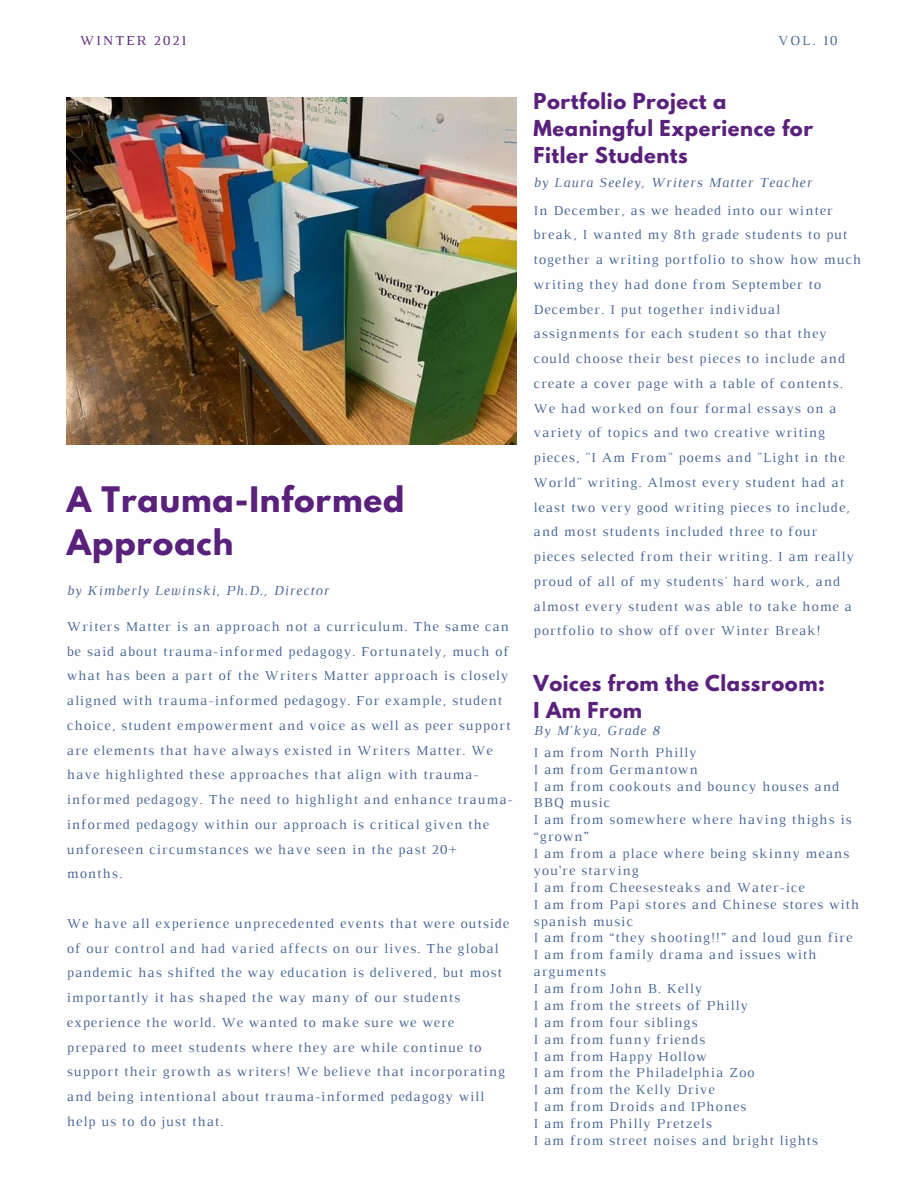
<style>
.page{position:relative;width:918px;height:1188px;background:#fff}
.page>*{position:absolute;margin:0;border:0;box-sizing:border-box;transform-origin:0 0}
.t1{font:700 31.2px/42.8px "League Spartan";letter-spacing:.03em;color:#59217b}
.t2{font:700 19.5px/27px "League Spartan";letter-spacing:.03em;color:#59217b}
.t3{font:13.95px/24.8px "Luthier";letter-spacing:.07em;color:#486595}
.t4{font:italic 13.95px "Luthier";letter-spacing:.07em;color:#486595}
.t5{font:13.95px "Luthier";letter-spacing:.14em;color:#59217b}
</style>
<div class="page">
<img style="left:67px;top:97px;width:450px;height:348px">
<p class="t5" style="left:80px;top:35px;width:108px">WINTER 2021</p>
<p class="t3" style="left:778px;top:29px;width:61px">VOL. 10</p>
<p class="t1" style="left:67px;top:482px;width:339px">A Trauma-Informed<br>Approach</p>
<p class="t4" style="left:67px;top:585px;width:263px">by Kimberly Lewinski, Ph.D., Director</p>
<p class="t3" style="left:67px;top:615px;width:448px">Writers Matter is an approach not a curriculum. The same can be said about trauma-informed pedagogy. Fortunately, much of what has been a part of the Writers Matter approach is closely aligned with trauma-informed pedagogy. For example, student choice, student empowerment and voice as well as peer support are elements that have always existed in Writers Matter. We have highlighted these approaches that align with trauma&shy;informed pedagogy. The need to highlight and enhance trauma&shy;informed pedagogy within our approach is critical given the unforeseen circumstances we have seen in the past 20+ months.</p>
<p class="t3" style="left:67px;top:912px;width:444px">We have all experience unprecedented events that were outside of our control and had varied affects on our lives. The global pandemic has shifted the way education is delivered, but most importantly it has shaped the way many of our students experience the world. We wanted to make sure we were prepared to meet students where they are while continue to support their growth as writers! We believe that incorporating and being intentional about trauma-informed pedagogy will help us to do just that.</p>
<p class="t2" style="left:534px;top:90px;width:281px">Portfolio Project a<br>Meaningful Experience for<br>Fitler Students</p>
<p class="t4" style="left:534px;top:178px;width:280px">by Laura Seeley, Writers Matter Teacher</p>
<p class="t3" style="left:534px;top:199px;width:329px">In December, as we headed into our winter break, I wanted my 8th grade students to put together a writing portfolio to show how much writing they had done from September to December. I put together individual assignments for each student so that they could choose their best pieces to include and create a cover page with a table of contents.<br>We had worked on four formal essays on a variety of topics and two creative writing pieces, "I Am From" poems and "Light in the World" writing. Almost every student had at least two very good writing pieces to include, and most students included three to four pieces selected from their writing. I am really proud of all of my students' hard work, and almost every student was able to take home a portfolio to show off over Winter Break!</p>
<p class="t2" style="left:534px;top:672px;width:293px">Voices from the Classroom:</p>
<p class="t2" style="left:534px;top:699px;width:110px">I Am From</p>
<p class="t4" style="left:534px;top:726px;width:128px">By M'kya, Grade 8</p>
<p class="t3" style="left:534px;top:741px;width:165px">I am from North Philly</p>
<p class="t3" style="left:534px;top:758px;width:166px">I am from Germantown</p>
<p class="t3" style="left:534px;top:779px;width:307px;line-height:16.8px">I am from cookouts and bouncy houses and<br>BBQ music</p>
<p class="t3" style="left:534px;top:812px;width:320px;line-height:16.8px">I am from somewhere where having thighs is “grown”</p>
<p class="t3" style="left:534px;top:846px;width:317px;line-height:16.8px">I am from a place where being skinny means you’re starving</p>
<p class="t3" style="left:534px;top:876px;width:273px">I am from Cheesesteaks and Water-ice</p>
<p class="t3" style="left:534px;top:897px;width:327px;line-height:16.8px">I am from Papi stores and Chinese stores with spanish music</p>
<p class="t3" style="left:534px;top:927px;width:320px">I am from “they shooting!!” and loud gun fire</p>
<p class="t3" style="left:534px;top:947px;width:285px;line-height:16.8px">I am from family drama and issues with arguments</p>
<p class="t3" style="left:534px;top:977px;width:170px">I am from John B. Kelly</p>
<p class="t3" style="left:534px;top:994px;width:216px">I am from the streets of Philly</p>
<p class="t3" style="left:534px;top:1011px;width:165px">I am from four siblings</p>
<p class="t3" style="left:534px;top:1028px;width:173px">I am from funny friends</p>
<p class="t3" style="left:534px;top:1045px;width:174px">I am from Happy Hollow</p>
<p class="t3" style="left:534px;top:1062px;width:223px">I am from the Philadelphia Zoo</p>
<p class="t3" style="left:534px;top:1078px;width:183px">I am from the Kelly Drive</p>
<p class="t3" style="left:534px;top:1095px;width:214px">I am from Droids and IPhones</p>
<p class="t3" style="left:534px;top:1112px;width:180px">I am from Philly Pretzels</p>
<p class="t3" style="left:534px;top:1129px;width:286px">I am from street noises and bright lights</p>
</div>
